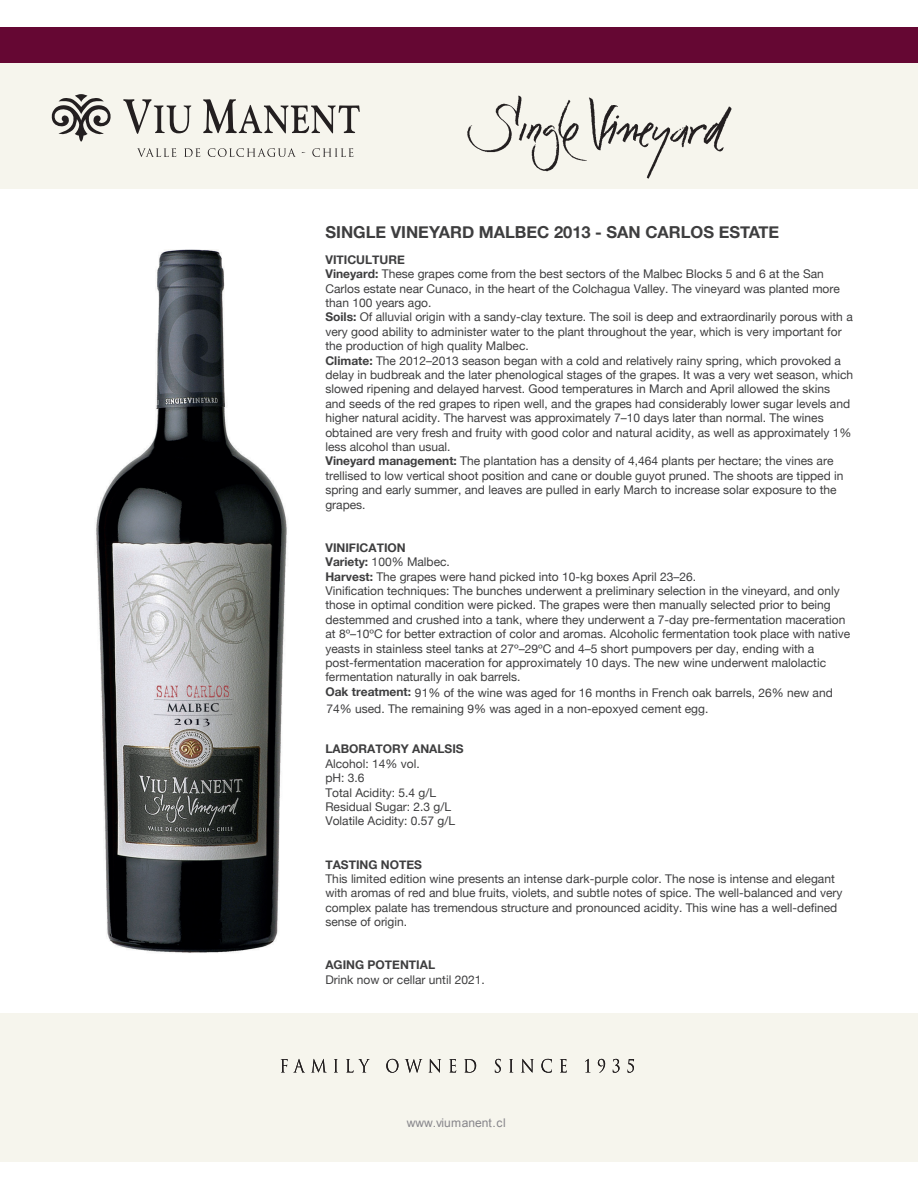
<style>
.page{position:relative;width:918px;height:1188px;background:#fff}
.page>*{position:absolute;margin:0;border:0;box-sizing:border-box;transform-origin:0 0}
.t1{font:700 16.5px "Helvetica Neue";color:#3e3e3f}
.t2{font:12px/14.4px "Helvetica Neue";color:#3e3e3f}
.t3{font:700 12px "Helvetica Neue";color:#3e3e3f}
.t4{font:12px "Arial";color:#87868b}
.s1{font-weight:700}
</style>
<div class="page">
<img style="left:96px;top:249px;width:192px;height:704px">
<div style="left:0;top:64px;width:918px;height:125px;background:#f6f5ed"></div>
<div style="left:0;top:1013px;width:918px;height:148px;background:#f6f5ed"></div>
<svg style="left:51px;top:94px;width:60px;height:48px"></svg>
<svg style="left:123px;top:99px;width:68px;height:35px"></svg>
<svg style="left:203px;top:99px;width:157px;height:34px"></svg>
<svg style="left:137px;top:148px;width:39px;height:9px"></svg>
<svg style="left:184px;top:148px;width:16px;height:9px"></svg>
<svg style="left:208px;top:148px;width:88px;height:9px"></svg>
<svg style="left:312px;top:148px;width:41px;height:9px"></svg>
<svg style="left:281px;top:1059px;width:23px;height:13px"></svg>
<svg style="left:312px;top:1059px;width:14px;height:13px"></svg>
<svg style="left:334px;top:1059px;width:4px;height:13px"></svg>
<svg style="left:346px;top:1059px;width:24px;height:14px"></svg>
<svg style="left:386px;top:1059px;width:12px;height:14px"></svg>
<svg style="left:405px;top:1059px;width:17px;height:14px"></svg>
<svg style="left:429px;top:1059px;width:12px;height:14px"></svg>
<svg style="left:449px;top:1059px;width:7px;height:14px"></svg>
<svg style="left:464px;top:1059px;width:12px;height:14px"></svg>
<svg style="left:495px;top:1059px;width:6px;height:14px"></svg>
<svg style="left:509px;top:1059px;width:4px;height:13px"></svg>
<svg style="left:521px;top:1059px;width:13px;height:14px"></svg>
<svg style="left:541px;top:1059px;width:11px;height:14px"></svg>
<svg style="left:560px;top:1059px;width:7px;height:14px"></svg>
<svg style="left:585px;top:1059px;width:4px;height:13px"></svg>
<svg style="left:598px;top:1059px;width:7px;height:14px"></svg>
<svg style="left:613px;top:1059px;width:7px;height:14px"></svg>
<svg style="left:628px;top:1059px;width:6px;height:14px"></svg>
<div style="left:1px;top:27px;width:917px;height:36px;background:#650733"></div>
<img style="left:467px;top:95px;width:265px;height:84px">
<h1 class="t1" style="left:325px;top:219px;width:455px">SINGLE VINEYARD MALBEC 2013 - SAN CARLOS ESTATE</h1>
<p class="t2" style="left:325px;top:253px;width:529px"><span class="s1">VITICULTURE<br>Vineyard:</span> These grapes come from the best sectors of the Malbec Blocks 5 and 6 at the San Carlos estate near Cunaco, in the heart of the Colchagua Valley. The vineyard was planted more than 100 years ago.<br><span class="s1">Soils:</span> Of alluvial origin with a sandy-clay texture. The soil is deep and extraordinarily porous with a very good ability to administer water to the plant throughout the year, which is very important for the production of high quality Malbec.<br><span class="s1">Climate:</span> The 2012–2013 season began with a cold and relatively rainy spring, which provoked a delay in budbreak and the later phenological stages of the grapes. It was a very wet season, which slowed ripening and delayed harvest. Good temperatures in March and April allowed the skins and seeds of the red grapes to ripen well, and the grapes had considerably lower sugar levels and higher natural acidity. The harvest was approximately 7–10 days later than normal. The wines obtained are very fresh and fruity with good color and natural acidity, as well as approximately 1% less alcohol than usual.<br><span class="s1">Vineyard management:</span> The plantation has a density of 4,464 plants per hectare; the vines are trellised to low vertical shoot position and cane or double guyot pruned. The shoots are tipped in spring and early summer, and leaves are pulled in early March to increase solar exposure to the grapes.</p>
<p class="t2" style="left:325px;top:541px;width:526px"><span class="s1">VINIFICATION<br>Variety:</span> 100% Malbec.<br><span class="s1">Harvest:</span> The grapes were hand picked into 10-kg boxes April 23–26.<br>Vinification techniques: The bunches underwent a preliminary selection in the vineyard, and only those in optimal condition were picked. The grapes were then manually selected prior to being destemmed and crushed into a tank, where they underwent a 7-day pre-fermentation maceration at 8º–10ºC for better extraction of color and aromas. Alcoholic fermentation took place with native yeasts in stainless steel tanks at 27º–29ºC and 4–5 short pumpovers per day, ending with a post-fermentation maceration for approximately 10 days. The new wine underwent malolactic fermentation naturally in oak barrels.<br><span class="s1">Oak treatment:</span> 91% of the wine was aged for 16 months in French oak barrels, 26% new and</p>
<p class="t2" style="left:327px;top:703px;width:383px">74% used. The remaining 9% was aged in a non-epoxyed cement egg.</p>
<p class="t3" style="left:325px;top:740px;width:140px">LABORATORY ANALSIS</p>
<p class="t2" style="left:325px;top:757px;width:131px">Alcohol: 14% vol.<br>pH: 3.6<br>Total Acidity: 5.4 g/L<br>Residual Sugar: 2.3 g/L<br>Volatile Acidity: 0.57 g/L</p>
<p class="t3" style="left:325px;top:855px;width:98px">TASTING NOTES</p>
<p class="t2" style="left:325px;top:872px;width:519px">This limited edition wine presents an intense dark-purple color. The nose is intense and elegant with aromas of red and blue fruits, violets, and subtle notes of spice. The well-balanced and very complex palate has tremendous structure and pronounced acidity. This wine has a well-defined sense of origin.</p>
<p class="t3" style="left:325px;top:956px;width:111px">AGING POTENTIAL</p>
<p class="t2" style="left:325px;top:973px;width:161px">Drink now or cellar until 2021.</p>
<p class="t4" style="left:407px;top:1115px;width:101px">www.viumanent.cl</p>
</div>
